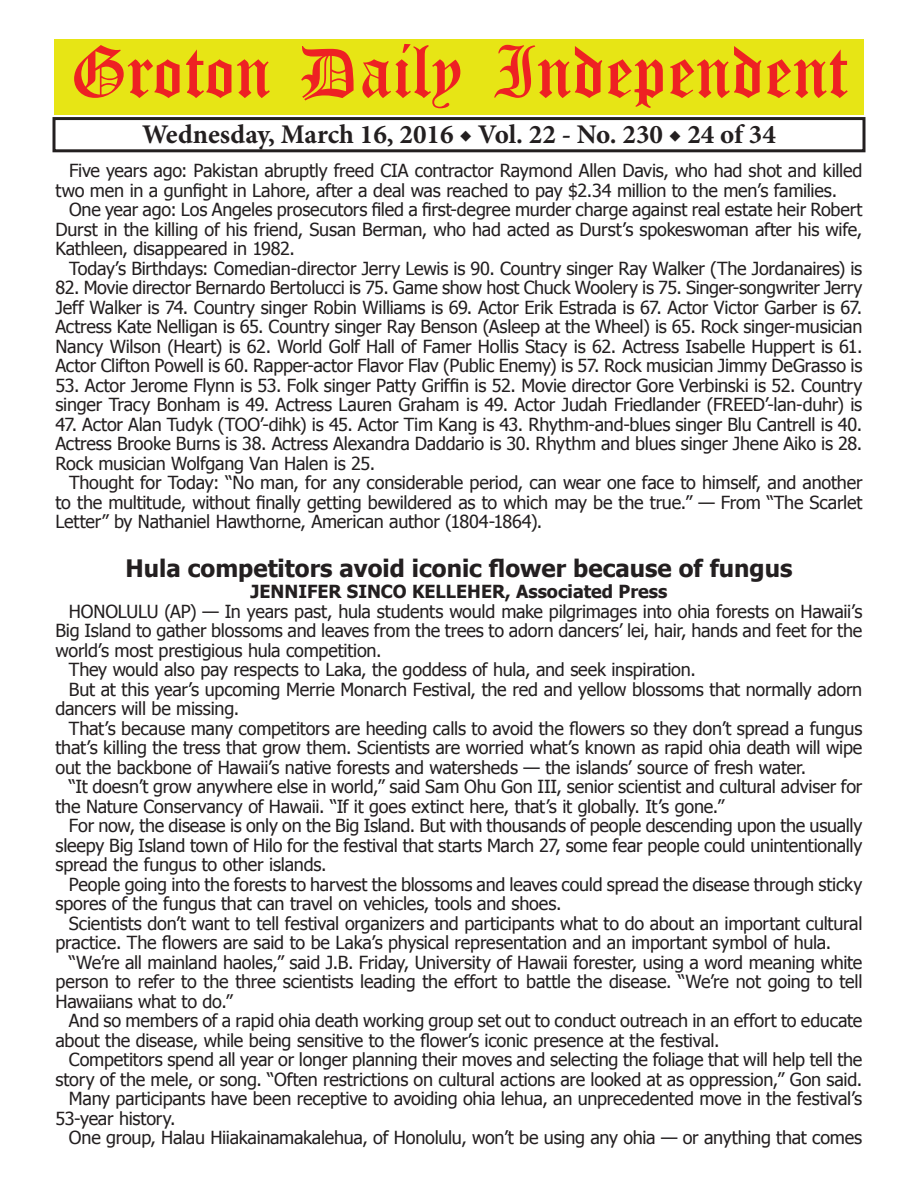
<style>
.page{position:relative;width:918px;height:1188px;background:#fff}
.page>*{position:absolute;margin:0;border:0;box-sizing:border-box;transform-origin:0 0}
.t1{font:54px "Old English Five";color:#ee2123}
.t2{font:700 27px "Minion Pro";color:#231f20}
.t3{font:700 24px "Tahoma";color:#231f20}
.t4{font:18px/19.5px "Tahoma";letter-spacing:-.01em;color:#231f20;text-align:justify}
.t5{font:700 18px "Tahoma";color:#231f20}
</style>
<div class="page">
<div style="left:52px;top:117px;width:814px;height:35px;border:3px solid #231f20"></div>
<div style="left:54px;top:40px;width:810px;height:75px;background:#e7e515"></div>
<h1 class="t1" style="left:70px;top:47px;width:779px">Groton Daily Independent</h1>
<h2 class="t2" style="left:142px;top:116px;width:635px">Wednesday, March 16, 2016 ◆ Vol. 22 - No. 230 ◆ 24 of 34</h2>
<p class="t4" style="left:56px;top:160px;width:809px;text-indent:14px">Five years ago: Pakistan abruptly freed CIA contractor Raymond Allen Davis, who had shot and killed two men in a gunfight in Lahore, after a deal was reached to pay $2.34 million to the men’s families.</p>
<p class="t4" style="left:56px;top:199px;width:808px;text-indent:14px">One year ago: Los Angeles prosecutors filed a first-degree murder charge against real estate heir Robert Durst in the killing of his friend, Susan Berman, who had acted as Durst’s spokeswoman after his wife, Kathleen, disappeared in 1982.</p>
<p class="t4" style="left:69px;top:258px;width:795px">Today’s Birthdays: Comedian-director Jerry Lewis is 90. Country singer Ray Walker (The Jordanaires) is</p>
<p class="t4" style="left:56px;top:277px;width:808px">82. Movie director Bernardo Bertolucci is 75. Game show host Chuck Woolery is 75. Singer-songwriter Jerry Jeff Walker is 74. Country singer Robin Williams is 69. Actor Erik Estrada is 67. Actor Victor Garber is 67.<br>Actress Kate Nelligan is 65. Country singer Ray Benson (Asleep at the Wheel) is 65. Rock singer-musician Nancy Wilson (Heart) is 62. World Golf Hall of Famer Hollis Stacy is 62. Actress Isabelle Huppert is 61.<br>Actor Clifton Powell is 60. Rapper-actor Flavor Flav (Public Enemy) is 57. Rock musician Jimmy DeGrasso is</p>
<p class="t4" style="left:56px;top:375px;width:808px">53. Actor Jerome Flynn is 53. Folk singer Patty Griffin is 52. Movie director Gore Verbinski is 52. Country singer Tracy Bonham is 49. Actress Lauren Graham is 49. Actor Judah Friedlander (FREED’-lan-duhr) is</p>
<p class="t4" style="left:56px;top:414px;width:808px">47. Actor Alan Tudyk (TOO’-dihk) is 45. Actor Tim Kang is 43. Rhythm-and-blues singer Blu Cantrell is 40.<br>Actress Brooke Burns is 38. Actress Alexandra Daddario is 30. Rhythm and blues singer Jhene Aiko is 28.<br>Rock musician Wolfgang Van Halen is 25.</p>
<p class="t4" style="left:56px;top:472px;width:809px;text-indent:14px">Thought for Today: “No man, for any considerable period, can wear one face to himself, and another to the multitude, without finally getting bewildered as to which may be the true.” — From “The Scarlet Letter” by Nathaniel Hawthorne, American author (1804-1864).</p>
<h3 class="t3" style="left:126px;top:551px;width:668px">Hula competitors avoid iconic flower because of fungus</h3>
<p class="t5" style="left:251px;top:579px;width:418px">JENNIFER SINCO KELLEHER, Associated Press</p>
<p class="t4" style="left:69px;top:601px;width:795px">HONOLULU (AP) — In years past, hula students would make pilgrimages into ohia forests on Hawaii’s</p>
<p class="t4" style="left:55px;top:620px;width:808px">Big Island to gather blossoms and leaves from the trees to adorn dancers’ lei, hair, hands and feet for the</p>
<p class="t4" style="left:55px;top:640px;width:328px">world’s most prestigious hula competition.</p>
<p class="t4" style="left:69px;top:659px;width:628px">They would also pay respects to Laka, the goddess of hula, and seek inspiration.</p>
<p class="t4" style="left:69px;top:679px;width:795px">But at this year’s upcoming Merrie Monarch Festival, the red and yellow blossoms that normally adorn</p>
<p class="t4" style="left:55px;top:698px;width:185px">dancers will be missing.</p>
<p class="t4" style="left:69px;top:718px;width:795px">That’s because many competitors are heeding calls to avoid the flowers so they don’t spread a fungus</p>
<p class="t4" style="left:55px;top:737px;width:808px">that’s killing the tress that grow them. Scientists are worried what’s known as rapid ohia death will wipe</p>
<p class="t4" style="left:55px;top:757px;width:752px">out the backbone of Hawaii’s native forests and watersheds — the islands’ source of fresh water.</p>
<p class="t4" style="left:69px;top:776px;width:795px">“It doesn’t grow anywhere else in world,” said Sam Ohu Gon III, senior scientist and cultural adviser for</p>
<p class="t4" style="left:55px;top:796px;width:670px">the Nature Conservancy of Hawaii. “If it goes extinct here, that’s it globally. It’s gone.”</p>
<p class="t4" style="left:69px;top:815px;width:795px">For now, the disease is only on the Big Island. But with thousands of people descending upon the usually</p>
<p class="t4" style="left:55px;top:835px;width:809px">sleepy Big Island town of Hilo for the festival that starts March 27, some fear people could unintentionally</p>
<p class="t4" style="left:55px;top:854px;width:273px">spread the fungus to other islands.</p>
<p class="t4" style="left:69px;top:874px;width:795px">People going into the forests to harvest the blossoms and leaves could spread the disease through sticky</p>
<p class="t4" style="left:55px;top:893px;width:508px">spores of the fungus that can travel on vehicles, tools and shoes.</p>
<p class="t4" style="left:69px;top:913px;width:795px">Scientists don’t want to tell festival organizers and participants what to do about an important cultural</p>
<p class="t4" style="left:55px;top:932px;width:777px">practice. The flowers are said to be Laka’s physical representation and an important symbol of hula.</p>
<p class="t4" style="left:69px;top:952px;width:795px">“We’re all mainland haoles,” said J.B. Friday, University of Hawaii forester, using a word meaning white</p>
<p class="t4" style="left:55px;top:971px;width:808px">person to refer to the three scientists leading the effort to battle the disease. “We’re not going to tell</p>
<p class="t4" style="left:55px;top:991px;width:179px">Hawaiians what to do.”</p>
<p class="t4" style="left:69px;top:1010px;width:795px">And so members of a rapid ohia death working group set out to conduct outreach in an effort to educate</p>
<p class="t4" style="left:55px;top:1030px;width:666px">about the disease, while being sensitive to the flower’s iconic presence at the festival.</p>
<p class="t4" style="left:69px;top:1049px;width:795px">Competitors spend all year or longer planning their moves and selecting the foliage that will help tell the</p>
<p class="t4" style="left:55px;top:1069px;width:808px">story of the mele, or song. “Often restrictions on cultural actions are looked at as oppression,” Gon said.</p>
<p class="t4" style="left:69px;top:1088px;width:795px">Many participants have been receptive to avoiding ohia lehua, an unprecedented move in the festival’s</p>
<p class="t4" style="left:55px;top:1108px;width:122px">53-year history.</p>
<p class="t4" style="left:69px;top:1127px;width:795px">One group, Halau Hiiakainamakalehua, of Honolulu, won’t be using any ohia — or anything that comes</p>
</div>
